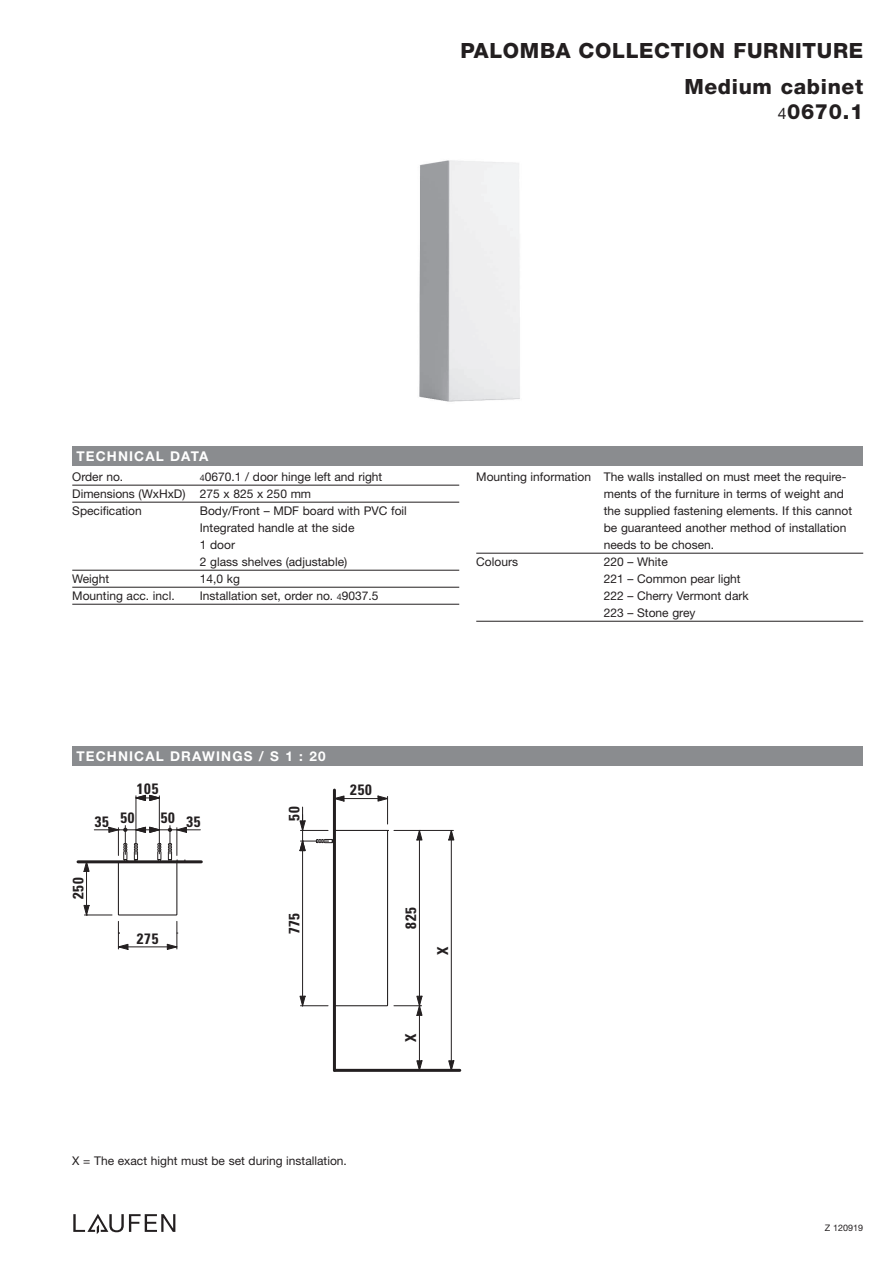
<style>
.page{position:relative;width:893px;height:1263px;background:#fff}
.page>*{position:absolute;margin:0;border:0;box-sizing:border-box;transform-origin:0 0}
.t1{font:800 21px/25.5px "Helvetica Neue";letter-spacing:.03em;color:#231f20;text-align:right}
.t2{font:700 condensed 15px "Univers";letter-spacing:.05em;color:#231f20}
.t3{font:700 13.5px "Helvetica Neue";letter-spacing:.085em;color:#fff}
.t4{font:12px/17px "Helvetica Neue";color:#231f20}
.t5{font:9px "Helvetica Neue";color:#231f20}
.s1{font-weight:400;font-size:15.75px}
.s2{font-size:9px}
</style>
<div class="page">
<img style="left:419px;top:160px;width:101px;height:242px">
<svg style="left:73px;top:1214px;width:102px;height:20px"></svg>
<div style="left:72px;top:746px;width:791px;height:19px;background:#8a8c8f"></div>
<div style="left:72px;top:446px;width:791px;height:20px;background:#8a8c8f"></div>
<hr style="left:78px;top:860px;width:123px;height:3px;background:#231f20">
<hr style="left:136px;top:796px;width:1px;height:58px;background:#231f20">
<hr style="left:159px;top:796px;width:1px;height:58px;background:#231f20">
<svg style="left:135px;top:795px;width:25px;height:6px"></svg>
<svg style="left:84px;top:825px;width:116px;height:125px"></svg>
<hr style="left:333px;top:790px;width:3px;height:280px;background:#231f20">
<hr style="left:334px;top:1069px;width:126px;height:3px;background:#231f20">
<hr style="left:419px;top:1006px;width:1px;height:64px;background:#231f20">
<hr style="left:394px;top:830px;width:59px;height:1px;background:#231f20">
<hr style="left:451px;top:830px;width:1px;height:240px;background:#231f20">
<svg style="left:448px;top:830px;width:6px;height:10px"></svg>
<svg style="left:417px;top:1060px;width:5px;height:9px"></svg>
<svg style="left:448px;top:1060px;width:6px;height:9px"></svg>
<svg style="left:300px;top:796px;width:122px;height:219px"></svg>
<hr style="left:72px;top:485px;width:387px;height:1px;background:#231f20">
<hr style="left:72px;top:502px;width:387px;height:1px;background:#231f20">
<hr style="left:72px;top:570px;width:387px;height:1px;background:#231f20">
<hr style="left:72px;top:587px;width:387px;height:1px;background:#231f20">
<hr style="left:72px;top:604px;width:387px;height:1px;background:#231f20">
<hr style="left:476px;top:553px;width:387px;height:1px;background:#231f20">
<hr style="left:476px;top:621px;width:387px;height:1px;background:#231f20">
<h1 class="t1" style="left:460px;top:39px;width:404px">PALOMBA COLLECTION FURNITURE</h1>
<h1 class="t1" style="left:684px;top:75px;width:180px">Medium cabinet<br><span class="s1">4</span>0670.1</h1>
<p class="t3" style="left:77px;top:451px;width:133px">TECHNICAL DATA</p>
<p class="t4" style="left:72px;top:469px;width:312px;text-indent:128px"><span class="s2">4</span>0670.1 / door hinge left and right<br>Dimensions (WxHxD) 275 x 825 x 250 mm<br>Specification</p>
<p class="t4" style="left:72px;top:469px;width:53px">Order no.</p>
<p class="t4" style="left:200px;top:503px;width:209px">Body/Front – MDF board with PVC foil<br>Integrated handle at the side<br>1 door<br>2 glass shelves (adjustable)</p>
<p class="t4" style="left:72px;top:571px;width:38px">Weight</p>
<p class="t4" style="left:200px;top:571px;width:42px">14,0 kg</p>
<p class="t4" style="left:72px;top:588px;width:104px">Mounting acc. incl.</p>
<p class="t4" style="left:200px;top:588px;width:180px">Installation set, order no. <span class="s2">4</span>9037.5</p>
<p class="t4" style="left:476px;top:469px;width:372px">Mounting information The walls installed on must meet the require-</p>
<p class="t4" style="left:604px;top:486px;width:242px">ments of the furniture in terms of weight and</p>
<p class="t4" style="left:604px;top:503px;width:250px">the supplied fastening elements. If this cannot</p>
<p class="t4" style="left:604px;top:520px;width:244px">be guaranteed another method of installation</p>
<p class="t4" style="left:604px;top:537px;width:112px">needs to be chosen.</p>
<p class="t4" style="left:476px;top:554px;width:43px">Colours</p>
<p class="t4" style="left:604px;top:554px;width:146px">220 – White<br>221 – Common pear light<br>222 – Cherry Vermont dark<br>223 – Stone grey</p>
<p class="t3" style="left:77px;top:751px;width:251px">TECHNICAL DRAWINGS / S 1 : 20</p>
<p class="t2" style="left:137px;top:783px;width:23px">105</p>
<p class="t2" style="left:95px;top:814px;width:41px">35 50</p>
<p class="t2" style="left:161px;top:814px;width:41px">50 35</p>
<p class="t2" style="left:72px;top:899px;width:23px;rotate:-90deg">250</p>
<p class="t2" style="left:137px;top:933px;width:23px">275</p>
<p class="t2" style="left:289px;top:821px;width:16px;rotate:-90deg">50</p>
<p class="t2" style="left:289px;top:934px;width:23px;rotate:-90deg">775</p>
<p class="t2" style="left:350px;top:784px;width:23px">250</p>
<p class="t2" style="left:405px;top:929px;width:23px;rotate:-90deg">825</p>
<p class="t2" style="left:437px;top:954px;width:10px;rotate:-90deg">X</p>
<p class="t2" style="left:405px;top:1042px;width:10px;rotate:-90deg">X</p>
<p class="t4" style="left:72px;top:1154px;width:276px">X = The exact hight must be set during installation.</p>
<p class="t5" style="left:825px;top:1224px;width:40px">Z 120919</p>
</div>
